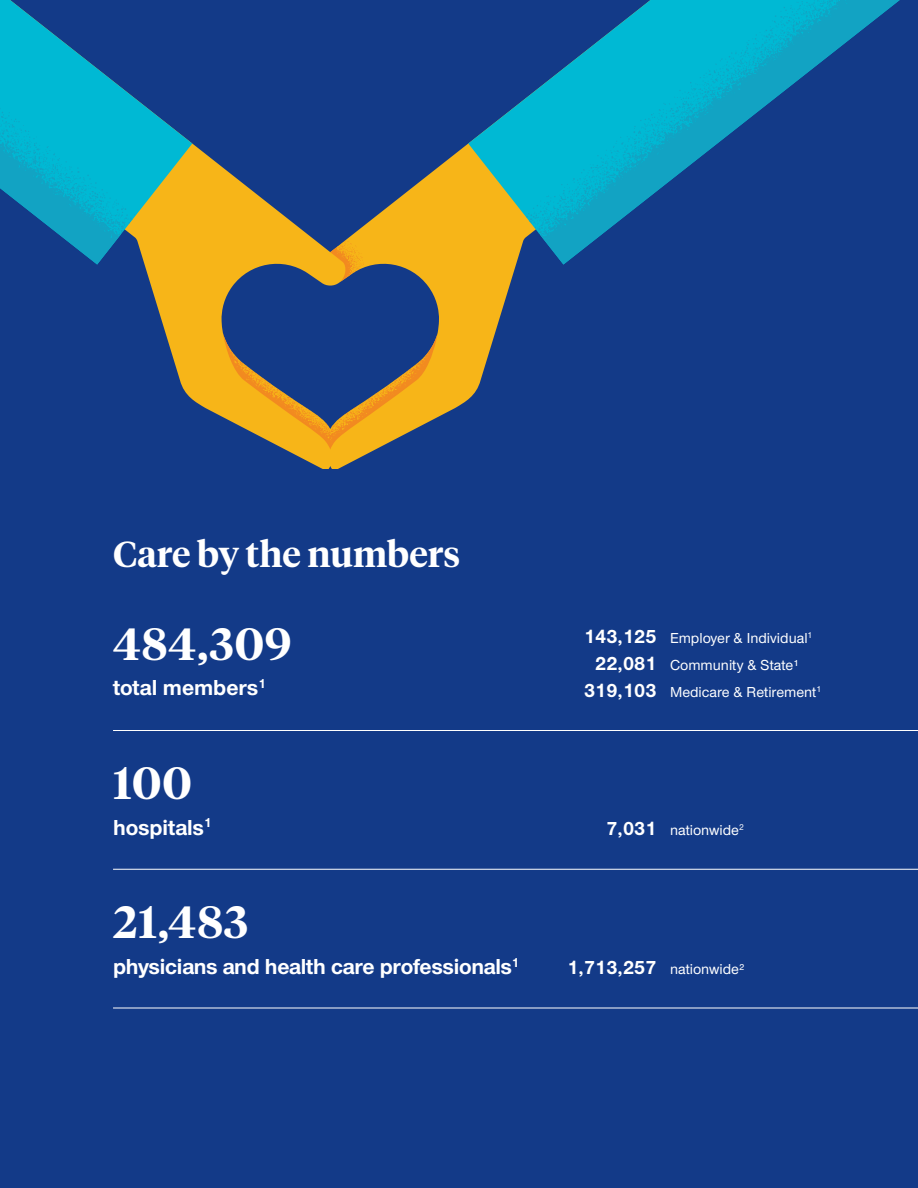
<style>
.page{position:relative;width:918px;height:1188px;background:#133a88}
.page>*{position:absolute;margin:0;border:0;box-sizing:border-box;transform-origin:0 0}
.t1{font:600 45px "UHC Serif Headline";letter-spacing:.02em;color:#fff}
.t2{font:600 36px "UHC Serif Headline";color:#fff}
.t3{font:700 22.5px "UHC Sans";letter-spacing:-.01em;color:#fff}
.t4{font:700 19.5px/27px "UHC Sans";color:#fff;text-align:center}
.t5{font:500 15px "UHC Sans";color:#fff}
.s1{font-weight:700;font-size:19.5px}
</style>
<div class="page">
<svg style="left:144px;top:143px;width:372px;height:325px"></svg>
<svg style="left:223px;top:333px;width:215px;height:117px"></svg>
<svg style="left:330px;top:241px;width:34px;height:42px"></svg>
<svg style="left:468px;top:98px;width:58px;height:167px"></svg>
<svg style="left:526px;top:0;width:374px;height:265px"></svg>
<svg style="left:135px;top:98px;width:57px;height:167px;background:#7ca36b"></svg>
<svg style="left:0;top:0;width:135px;height:265px"></svg>
<hr style="left:113px;top:730px;width:805px;height:1px;background:#fff">
<hr style="left:113px;top:869px;width:805px;height:1px;background:#fff">
<hr style="left:113px;top:1008px;width:805px;height:1px;background:#fff">
<h2 class="t2" style="left:113px;top:529px;width:349px">Care by the numbers</h2>
<h1 class="t1" style="left:113px;top:613px;width:180px">484,309</h1>
<h3 class="t3" style="left:113px;top:673px;width:154px">total members<sup>1</sup></h3>
<h1 class="t1" style="left:113px;top:752px;width:80px">100</h1>
<h3 class="t3" style="left:113px;top:812px;width:100px">hospitals<sup>1</sup></h3>
<h1 class="t1" style="left:113px;top:891px;width:137px">21,483</h1>
<h3 class="t3" style="left:113px;top:951px;width:408px">physicians and health care professionals<sup>1</sup></h3>
<h3 class="t4" style="left:584px;top:622px;width:74px">143,125<br>22,081</h3>
<p class="t5" style="left:670px;top:628px;width:144px">Employer &amp; Individual<sup>1</sup></p>
<p class="t5" style="left:670px;top:655px;width:130px">Community &amp; State¹</p>
<p class="t5" style="left:584px;top:682px;width:239px"><span class="s1">319,103</span> Medicare &amp; Retirement<sup>1</sup></p>
<p class="t5" style="left:606px;top:820px;width:139px"><span class="s1">7,031</span> nationwide<sup>2</sup></p>
<p class="t5" style="left:567px;top:959px;width:178px"><span class="s1">1,713,257</span> nationwide²</p>
</div>
